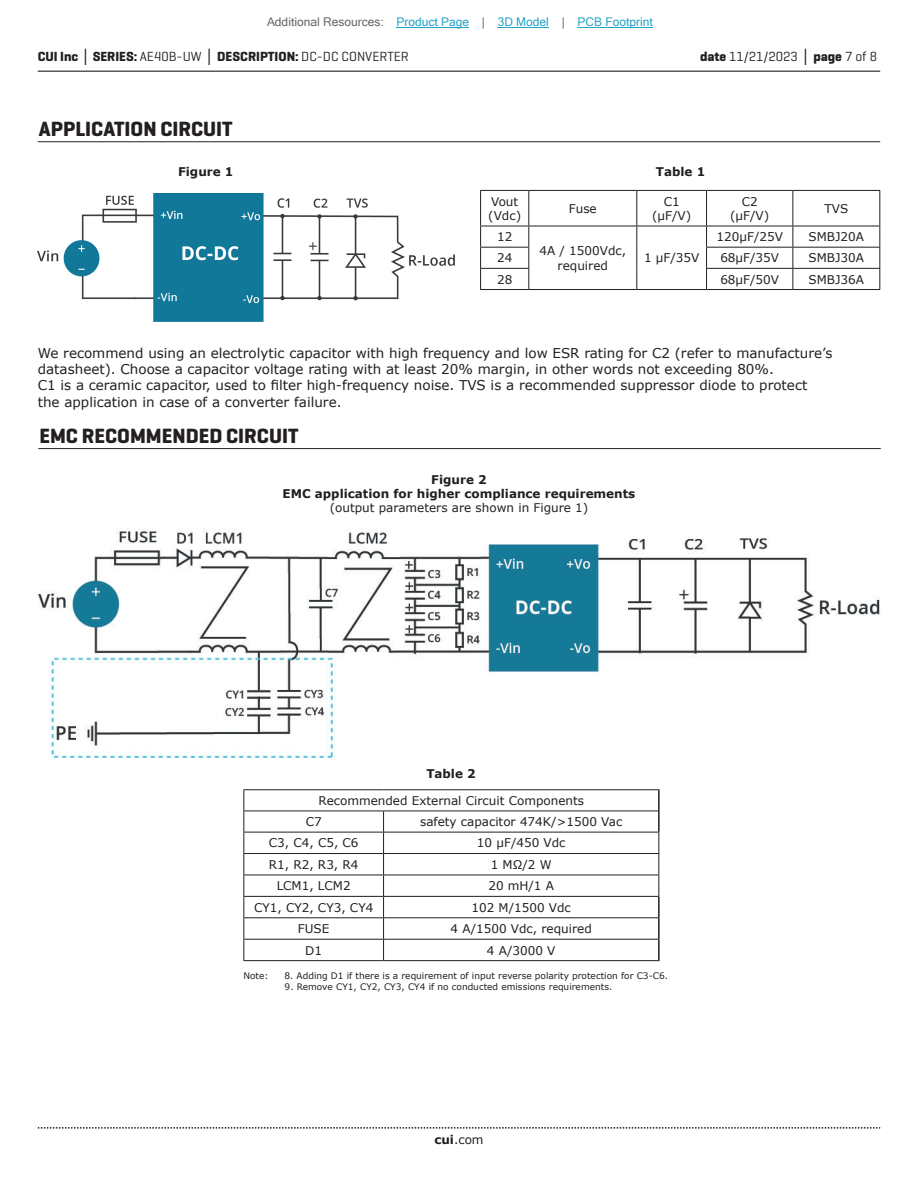
<style>
.page{position:relative;width:918px;height:1188px;background:#fff}
.page>*{position:absolute;margin:0;border:0;box-sizing:border-box;transform-origin:0 0}
.t1{font:700 21px "Geogrotesque";color:#231f20}
.t2{font:13.5px/16.2px "Verdana";color:#231f20}
.t3{font:700 13.5px "Geogrotesque";color:#231f20}
.t4{font:13.5px "Geogrotesque";color:#231f20}
.t5{font:12px/14.4px "Verdana";color:#231f20;text-align:center}
.t6{font:700 12px/14.4px "Verdana";color:#231f20;text-align:center}
.t7{font:12px "Microsoft Sans Serif";color:#23a4c6}
.t8{font:9px "Verdana";color:#231f20}
.s1{color:#63676b}
.s2{font-family:"Verdana"}
.s3{font-weight:400}
.s4{font-weight:700}
.s5{font-family:"Verdana";font-weight:700}
</style>
<div class="page">
<hr style="left:38px;top:71px;width:842px;height:1px;background:#231f20">
<svg style="left:38px;top:1127px;width:842px;height:2px"></svg>
<hr style="left:38px;top:448px;width:843px;height:1px;background:#231f20">
<hr style="left:658px;top:790px;width:2px;height:21px;background:#231f20">
<hr style="left:658px;top:811px;width:2px;height:21px;background:#231f20">
<hr style="left:658px;top:897px;width:2px;height:21px;background:#231f20">
<hr style="left:658px;top:918px;width:2px;height:21px;background:#231f20">
<hr style="left:658px;top:939px;width:2px;height:21px;background:#231f20">
<hr style="left:243px;top:789px;width:141px;height:1px;background:#231f20">
<hr style="left:384px;top:789px;width:276px;height:1px;background:#231f20">
<hr style="left:243px;top:811px;width:141px;height:1px;background:#231f20">
<hr style="left:384px;top:811px;width:274px;height:1px;background:#231f20">
<hr style="left:243px;top:832px;width:141px;height:1px;background:#231f20">
<hr style="left:384px;top:832px;width:275px;height:1px;background:#231f20">
<hr style="left:243px;top:853px;width:141px;height:1px;background:#231f20">
<hr style="left:384px;top:853px;width:275px;height:1px;background:#231f20">
<hr style="left:243px;top:875px;width:141px;height:1px;background:#231f20">
<hr style="left:384px;top:875px;width:275px;height:1px;background:#231f20">
<svg style="left:658px;top:832px;width:1px;height:64px"></svg>
<hr style="left:243px;top:896px;width:141px;height:1px;background:#231f20">
<hr style="left:384px;top:896px;width:275px;height:1px;background:#231f20">
<hr style="left:243px;top:917px;width:141px;height:1px;background:#231f20">
<hr style="left:384px;top:917px;width:274px;height:1px;background:#231f20">
<hr style="left:243px;top:939px;width:141px;height:1px;background:#231f20">
<svg style="left:243px;top:790px;width:1px;height:170px"></svg>
<hr style="left:384px;top:939px;width:274px;height:1px;background:#231f20">
<svg style="left:383px;top:811px;width:1px;height:149px"></svg>
<hr style="left:243px;top:960px;width:141px;height:1px;background:#231f20">
<hr style="left:384px;top:960px;width:276px;height:1px;background:#231f20">
<hr style="left:480px;top:190px;width:49px;height:1px;background:#231f20">
<hr style="left:480px;top:191px;width:1px;height:35px;background:#231f20">
<hr style="left:529px;top:190px;width:108px;height:1px;background:#231f20">
<hr style="left:528px;top:191px;width:1px;height:35px;background:#231f20">
<hr style="left:637px;top:190px;width:70px;height:1px;background:#231f20">
<hr style="left:636px;top:191px;width:1px;height:35px;background:#231f20">
<hr style="left:707px;top:190px;width:86px;height:1px;background:#231f20">
<hr style="left:706px;top:191px;width:1px;height:35px;background:#231f20">
<hr style="left:793px;top:190px;width:87px;height:1px;background:#231f20">
<hr style="left:792px;top:191px;width:1px;height:35px;background:#231f20">
<hr style="left:879px;top:191px;width:1px;height:35px;background:#231f20">
<hr style="left:480px;top:226px;width:49px;height:1px;background:#231f20">
<hr style="left:529px;top:226px;width:108px;height:1px;background:#231f20">
<hr style="left:637px;top:226px;width:70px;height:1px;background:#231f20">
<hr style="left:707px;top:226px;width:86px;height:1px;background:#231f20">
<hr style="left:793px;top:226px;width:87px;height:1px;background:#231f20">
<hr style="left:480px;top:247px;width:49px;height:1px;background:#231f20">
<hr style="left:706px;top:247px;width:87px;height:1px;background:#231f20">
<hr style="left:793px;top:247px;width:87px;height:1px;background:#231f20">
<hr style="left:480px;top:268px;width:49px;height:1px;background:#231f20">
<svg style="left:480px;top:226px;width:1px;height:63px"></svg>
<svg style="left:528px;top:226px;width:1px;height:63px"></svg>
<svg style="left:636px;top:226px;width:1px;height:63px"></svg>
<hr style="left:706px;top:268px;width:87px;height:1px;background:#231f20">
<svg style="left:706px;top:226px;width:1px;height:63px"></svg>
<hr style="left:793px;top:268px;width:87px;height:1px;background:#231f20">
<svg style="left:792px;top:226px;width:1px;height:63px"></svg>
<svg style="left:879px;top:226px;width:1px;height:63px"></svg>
<hr style="left:480px;top:289px;width:49px;height:1px;background:#231f20">
<hr style="left:529px;top:289px;width:108px;height:1px;background:#231f20">
<hr style="left:637px;top:289px;width:70px;height:1px;background:#231f20">
<hr style="left:707px;top:289px;width:86px;height:1px;background:#231f20">
<hr style="left:793px;top:289px;width:87px;height:1px;background:#231f20">
<hr style="left:38px;top:141px;width:842px;height:1px;background:#231f20">
<img style="left:38px;top:531px;width:842px;height:226px">
<img style="left:38px;top:194px;width:417px;height:127px">
<hr style="left:397px;top:27px;width:72px;height:1px;background:#23a4c6">
<hr style="left:498px;top:27px;width:51px;height:1px;background:#23a4c6">
<hr style="left:578px;top:27px;width:75px;height:1px;background:#23a4c6">
<p class="t7" style="left:267px;top:15px;width:387px"><span class="s1">Additional Resources:</span> Product Page <span class="s1">|</span> 3D Model <span class="s1">|</span> PCB Footprint</p>
<p class="t3" style="left:38px;top:48px;width:373px">CUI Inc <span class="s2">│</span> SERIES: <span class="s3">AE40B-UW</span> <span class="s2">│</span> DESCRIPTION: <span class="s3">DC-DC CONVERTER</span></p>
<p class="t4" style="left:700px;top:48px;width:179px"><span class="s4">date</span> 11/21/2023 <span class="s5">│</span> <span class="s4">page</span> 7 of 8</p>
<h1 class="t1" style="left:39px;top:116px;width:195px">APPLICATION CIRCUIT</h1>
<p class="t6" style="left:178px;top:164px;width:57px">Figure 1</p>
<p class="t6" style="left:656px;top:164px;width:51px">Table 1</p>
<p class="t5" style="left:488px;top:194px;width:34px;text-align:left">Vout (Vdc)</p>
<p class="t5" style="left:569px;top:201px;width:29px">Fuse</p>
<p class="t5" style="left:652px;top:194px;width:41px">C1 (μF/V)</p>
<p class="t5" style="left:730px;top:194px;width:41px">C2 (μF/V)</p>
<p class="t5" style="left:824px;top:201px;width:25px">TVS</p>
<p class="t5" style="left:497px;top:229px;width:17px">12</p>
<p class="t5" style="left:540px;top:243px;width:88px">4A / 1500Vdc, required</p>
<p class="t5" style="left:644px;top:251px;width:57px">1 μF/35V</p>
<p class="t5" style="left:717px;top:229px;width:68px">120μF/25V</p>
<p class="t5" style="left:809px;top:229px;width:57px">SMBJ20A</p>
<p class="t5" style="left:497px;top:251px;width:17px">24</p>
<p class="t5" style="left:720px;top:251px;width:60px">68μF/35V</p>
<p class="t5" style="left:809px;top:251px;width:57px">SMBJ30A</p>
<p class="t5" style="left:497px;top:272px;width:17px">28</p>
<p class="t5" style="left:720px;top:272px;width:60px">68μF/50V</p>
<p class="t5" style="left:809px;top:272px;width:57px">SMBJ36A</p>
<p class="t2" style="left:38px;top:345px;width:796px">We recommend using an electrolytic capacitor with high frequency and low ESR rating for C2 (refer to manufacture’s datasheet). Choose a capacitor voltage rating with at least 20% margin, in other words not exceeding 80%.<br>C1 is a ceramic capacitor, used to filter high-frequency noise. TVS is a recommended suppressor diode to protect the application in case of a converter failure.</p>
<h1 class="t1" style="left:39px;top:422px;width:261px">EMC RECOMMENDED CIRCUIT</h1>
<p class="t6" style="left:283px;top:472px;width:354px">Figure 2<br>EMC application for higher compliance requirements</p>
<p class="t5" style="left:330px;top:501px;width:260px">(output parameters are shown in Figure 1)</p>
<p class="t6" style="left:426px;top:766px;width:51px">Table 2</p>
<p class="t5" style="left:306px;top:790px;width:280px;line-height:21.1px;text-align:left;text-indent:13px">Recommended External Circuit Components<br>C7</p>
<p class="t5" style="left:420px;top:814px;width:204px">safety capacitor 474K/&gt;1500 Vac</p>
<p class="t5" style="left:269px;top:836px;width:91px">C3, C4, C5, C6</p>
<p class="t5" style="left:477px;top:836px;width:90px">10 µF/450 Vdc</p>
<p class="t5" style="left:269px;top:857px;width:91px">R1, R2, R3, R4</p>
<p class="t5" style="left:491px;top:857px;width:62px">1 MΩ/2 W</p>
<p class="t5" style="left:277px;top:879px;width:75px">LCM1, LCM2</p>
<p class="t5" style="left:488px;top:879px;width:67px">20 mH/1 A</p>
<p class="t5" style="left:254px;top:900px;width:121px">CY1, CY2, CY3, CY4</p>
<p class="t5" style="left:472px;top:900px;width:101px">102 M/1500 Vdc</p>
<p class="t5" style="left:298px;top:921px;width:33px">FUSE</p>
<p class="t5" style="left:451px;top:921px;width:143px">4 A/1500 Vdc, required</p>
<p class="t5" style="left:305px;top:943px;width:18px">D1</p>
<p class="t5" style="left:487px;top:943px;width:70px">4 A/3000 V</p>
<p class="t8" style="left:243px;top:970px;width:27px">Note:</p>
<p class="t8" style="left:284px;top:970px;width:385px">8. Adding D1 if there is a requirement of input reverse polarity protection for C3-C6.</p>
<p class="t8" style="left:285px;top:980px;width:329px">9. Remove CY1, CY2, CY3, CY4 if no conducted emissions requirements.</p>
<p class="t5" style="left:434px;top:1132px;width:51px"><span class="s4">cui</span>.com</p>
</div>
